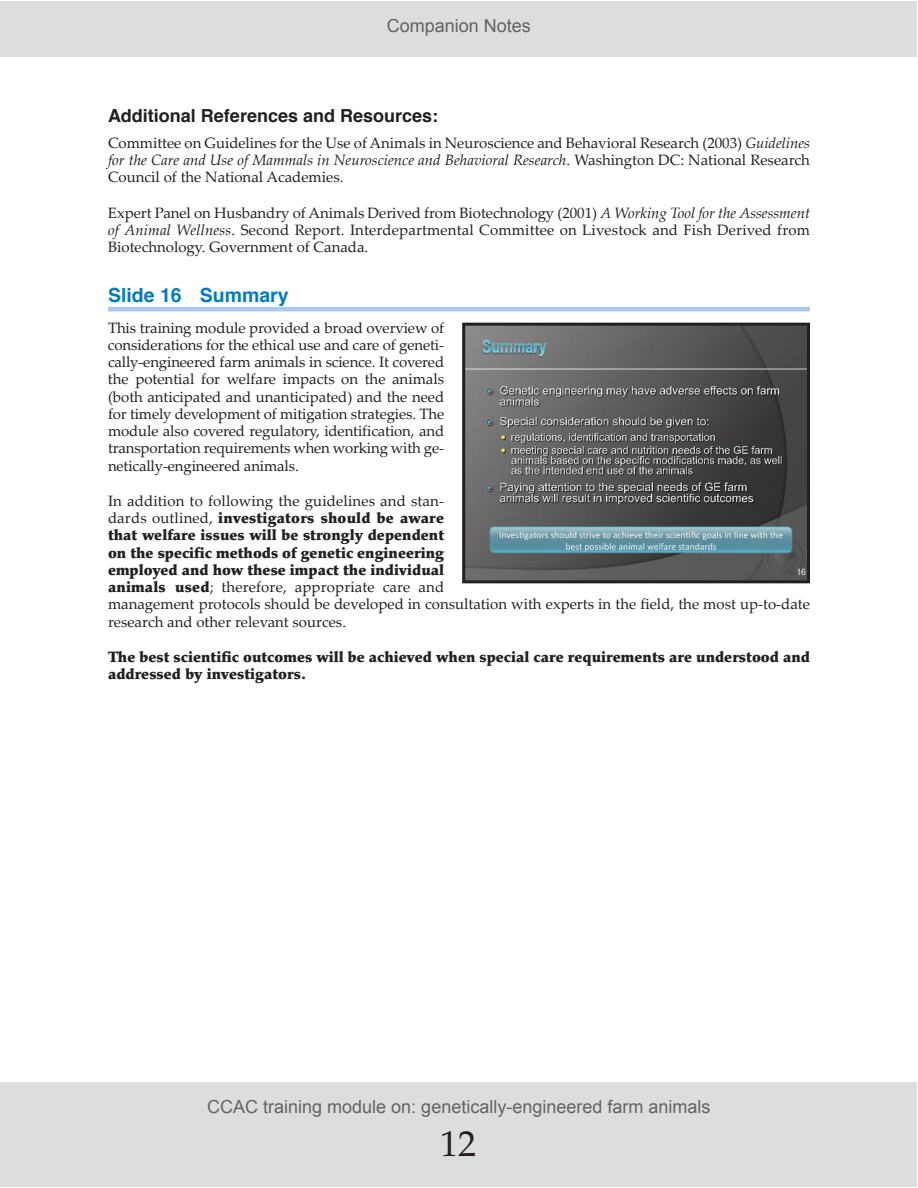
<style>
.page{position:relative;width:918px;height:1188px;background:#fff}
.page>*{position:absolute;margin:0;border:0;box-sizing:border-box;transform-origin:0 0}
.t1{font:36px "Palatino LT Pro";color:#231f20}
.t2{font:700 19.5px "Helvetica";color:#007bc3}
.t3{font:18px "Arial";color:#636366}
.t4{font:700 18px "Helvetica";color:#231f20}
.t5{font:15px/17.2px "Palatino Linotype";color:#231f20;text-align:justify}
.t6{font:900 15px/17.2px "Palatino LT Pro";color:#231f20;text-align:justify}
.s1{font-style:italic}
.s2{font-family:"Palatino Linotype";font-weight:400}
.s3{font-family:"Palatino LT Pro";font-weight:900}
</style>
<div class="page">
<div style="left:0;top:1082px;width:917px;height:105px;background:#dcdddf"></div>
<div style="left:0;top:1px;width:917px;height:55px;background:#dcdddf"></div>
<img style="left:466px;top:327px;width:340px;height:252px">
<div style="left:462px;top:323px;width:348px;height:260px;border:3px solid #231f20"></div>
<hr style="left:108px;top:307px;width:702px;height:4px;background:#adc8e8">
<p class="t3" style="left:387px;top:16px;width:146px">Companion Notes</p>
<p class="t4" style="left:108px;top:108px;width:332px">Additional References and Resources:</p>
<p class="t5" style="left:108px;top:136px;width:704px">Committee on Guidelines for the Use of Animals in Neuroscience and Behavioral Research (2003) <span class="s1">Guidelines for the Care and Use of Mammals in Neuroscience and Behavioral Research</span>. Washington DC: National Research Council of the National Academies.</p>
<p class="t5" style="left:108px;top:206px;width:704px">Expert Panel on Husbandry of Animals Derived from Biotechnology (2001) <span class="s1">A Working Tool for the Assessment of Animal Wellness</span>. Second Report. Interdepartmental Committee on Livestock and Fish Derived from Biotechnology. Government of Canada.</p>
<h2 class="t2" style="left:108px;top:287px;width:182px">Slide 16 Summary</h2>
<p class="t5" style="left:108px;top:321px;width:338px">This training module provided a broad overview of considerations for the ethical use and care of geneti&shy;cally-engineered farm animals in science. It covered the potential for welfare impacts on the animals (both anticipated and unanticipated) and the need for timely development of mitigation strategies. The module also covered regulatory, identification, and transportation requirements when working with ge&shy;netically-engineered animals.</p>
<p class="t5" style="left:108px;top:494px;width:338px">In addition to following the guidelines and stan-</p>
<p class="t6" style="left:108px;top:511px;width:338px"><span class="s2">dards outlined,</span> investigators should be aware that welfare issues will be strongly dependent on the specific methods of genetic engineering employed and how these impact the individual</p>
<p class="t5" style="left:108px;top:580px;width:703px;text-align:left"><span class="s3">animals used</span>; therefore, appropriate care and<br>management protocols should be developed in consultation with experts in the field, the most up-to-date research and other relevant sources.</p>
<p class="t6" style="left:108px;top:650px;width:703px">The best scientific outcomes will be achieved when special care requirements are understood and addressed by investigators.</p>
<p class="t3" style="left:207px;top:1097px;width:505px">CCAC training module on: genetically-engineered farm animals</p>
<h1 class="t1" style="left:440px;top:1130px;width:37px">12</h1>
</div>
